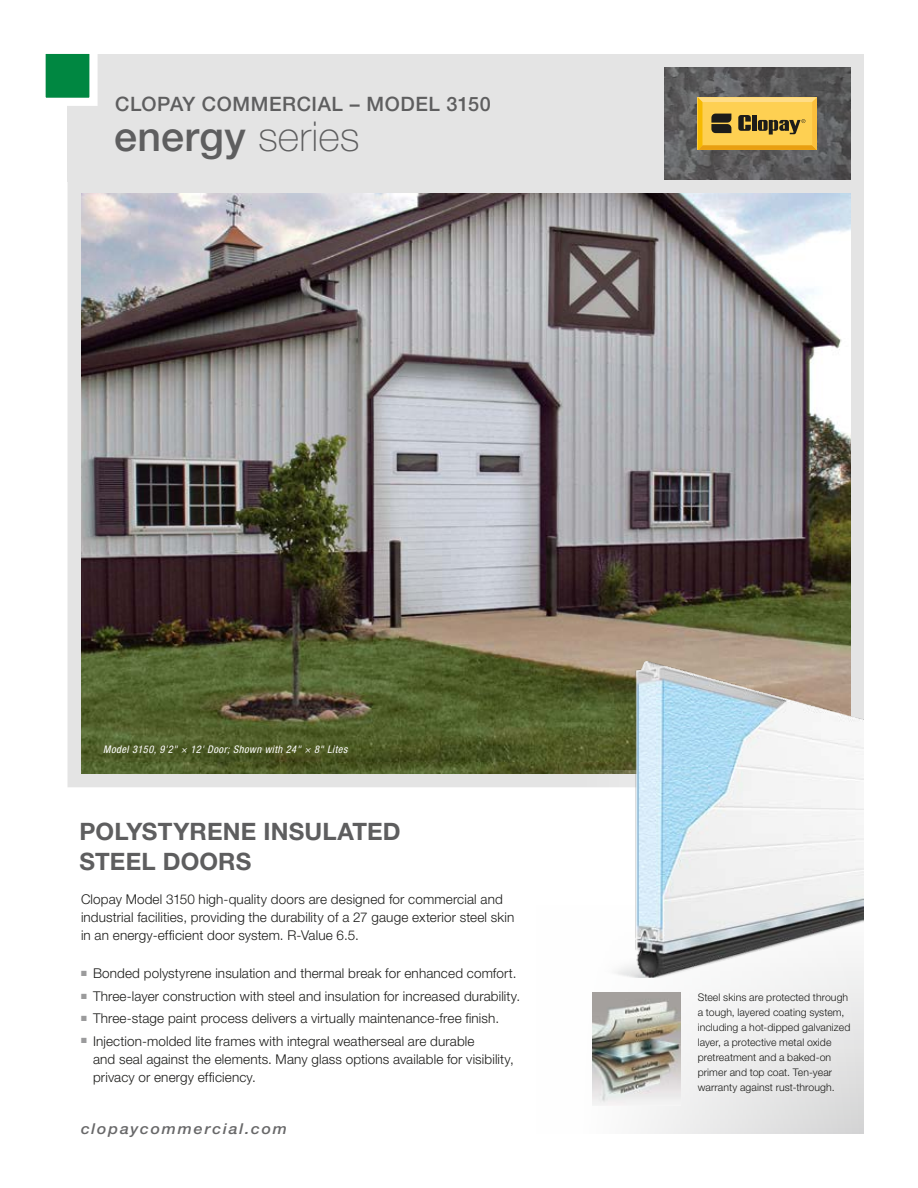
<style>
.page{position:relative;width:918px;height:1188px;background:#fff}
.page>*{position:absolute;margin:0;border:0;box-sizing:border-box;transform-origin:0 0}
.t1{font:500 41.25px "Helvetica Neue";letter-spacing:.005em;color:#5e5e5f}
.t2{font:700 24px/30px "Helvetica Neue";letter-spacing:.005em;color:#5e5e5f}
.t3{font:500 19.8px "Helvetica Neue";letter-spacing:.03em;color:#5e5e5f}
.t4{font:italic 500 15px "Helvetica Neue";letter-spacing:.11em;color:#686869;scale:1.07 1}
.t5{font:300 13.5px/18px "Helvetica Neue";letter-spacing:.01em;color:#1c1c1a}
.t6{font:300 10.5px/15px "Helvetica Neue";letter-spacing:.01em;color:#1c1c1a}
.t7{font:italic condensed 10.5px "Helvetica Neue";letter-spacing:.04em;color:#fff}
.s1{font-weight:100}
</style>
<div class="page">
<div style="left:68px;top:180px;width:796px;height:607px;background:#e4e4e4"></div>
<img style="left:81px;top:193px;width:769px;height:581px">
<div style="left:68px;top:54px;width:796px;height:127px;background:#e4e4e4"></div>
<svg style="left:45px;top:53px;width:53px;height:57px"></svg>
<img style="left:664px;top:68px;width:186px;height:112px">
<svg style="left:698px;top:97px;width:119px;height:53px;background:#dab044"></svg>
<div style="left:537px;top:770px;width:327px;height:364px;background:linear-gradient(to right,#fff,#e2e2e3)"></div>
<img style="left:593px;top:992px;width:88px;height:114px">
<img style="left:603px;top:661px;width:261px;height:317px">
<h3 class="t3" style="left:115px;top:92px;width:377px">CLOPAY COMMERCIAL – MODEL 3150</h3>
<h1 class="t1" style="left:114px;top:112px;width:247px">energy <span class="s1">series</span></h1>
<p class="t7" style="left:103px;top:743px;width:246px">Model 3150, 9'2" × 12' Door; Shown with 24" × 8" Lites</p>
<h2 class="t2" style="left:79px;top:816px;width:323px">POLYSTYRENE INSULATED<br>STEEL DOORS</h2>
<p class="t5" style="left:81px;top:890px;width:435px">Clopay Model 3150 high-quality doors are designed for commercial and industrial facilities, providing the durability of a 27 gauge exterior steel skin in an energy-efficient door system. R-Value 6.5.</p>
<p class="t5" style="left:81px;top:964px;width:437px"><sup>■</sup> Bonded polystyrene insulation and thermal break for enhanced comfort.</p>
<p class="t5" style="left:81px;top:987px;width:441px"><sup>■</sup> Three-layer construction with steel and insulation for increased durability.</p>
<p class="t5" style="left:81px;top:1009px;width:420px"><sup>■</sup> Three-stage paint process delivers a virtually maintenance-free finish.</p>
<p class="t5" style="left:93px;top:1031px;width:422px;text-indent:-12px"><sup>■</sup> Injection-molded lite frames with integral weatherseal are durable<br>and seal against the elements. Many glass options available for visibility, privacy or energy efficiency.</p>
<p class="t4" style="left:81px;top:1120px;width:194px">clopaycommercial.com</p>
<p class="t6" style="left:698px;top:989px;width:154px">Steel skins are protected through a tough, layered coating system, including a hot-dipped galvanized layer, a protective metal oxide pretreatment and a baked-on primer and top coat. Ten-year warranty against rust-through.</p>
</div>
